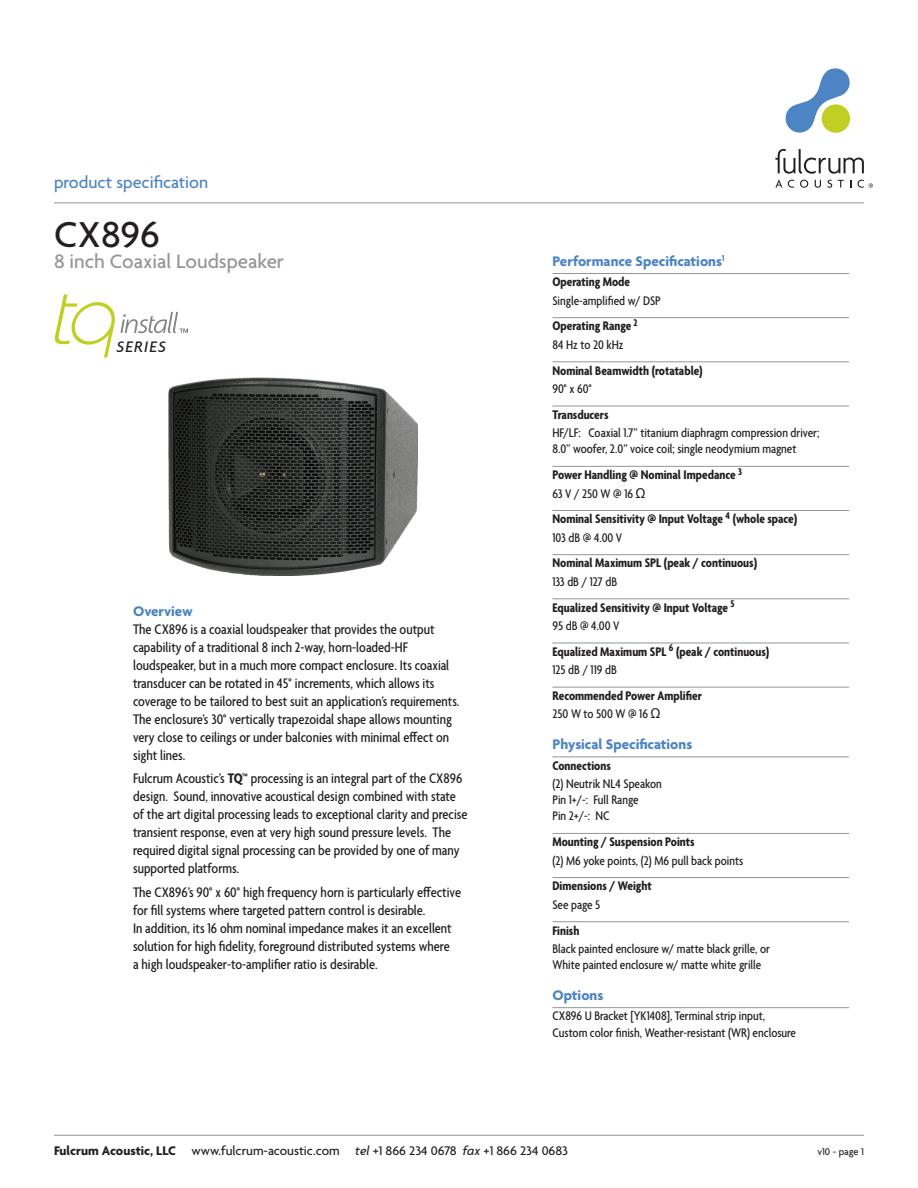
<style>
.page{position:relative;width:918px;height:1188px;background:#fff}
.page>*{position:absolute;margin:0;border:0;box-sizing:border-box;transform-origin:0 0}
.t1{font:500 39px "Agenda";color:#231f20}
.t2{font:500 21px "Agenda";color:#939598}
.t3{font:500 18px "Agenda";color:#4d84c4}
.t4{font:italic 500 16.5px "Agenda";letter-spacing:.08em;color:#231f20}
.body{font:500 condensed 15px/18px "Agenda";color:#231f20}
.blue_head{font:700 15px "Agenda";color:#4d84c4}
.data{font:500 condensed 13.5px/16.2px "Agenda";color:#231f20}
.data_head{font:700 condensed 13.5px "Agenda";color:#231f20}
.options_head{font:500 condensed 13.5px/16.2px "Agenda";color:#231f20}
.t5{font:500 13.5px "Agenda";color:#231f20}
.t6{font:500 10.5px "Agenda";color:#231f20}
.s1{font-weight:700}
.s2{font-family:"Arial";font-weight:400;font-stretch:normal}
.s3{font-style:italic}
</style>
<div class="page">
<hr style="left:54px;top:1135px;width:810px;height:1px;background:#939598">
<hr style="left:54px;top:202px;width:810px;height:1px;background:#939598">
<img style="left:169px;top:378px;width:248px;height:197px">
<hr style="left:552px;top:273px;width:297px;height:1px;background:#939598">
<hr style="left:552px;top:317px;width:297px;height:1px;background:#939598">
<hr style="left:552px;top:361px;width:297px;height:1px;background:#939598">
<hr style="left:552px;top:406px;width:297px;height:1px;background:#939598">
<hr style="left:552px;top:466px;width:297px;height:1px;background:#939598">
<hr style="left:552px;top:510px;width:297px;height:1px;background:#939598">
<hr style="left:552px;top:554px;width:297px;height:1px;background:#939598">
<hr style="left:552px;top:598px;width:297px;height:1px;background:#939598">
<hr style="left:552px;top:643px;width:297px;height:1px;background:#939598">
<hr style="left:552px;top:687px;width:297px;height:1px;background:#939598">
<hr style="left:552px;top:756px;width:297px;height:1px;background:#939598">
<hr style="left:552px;top:833px;width:297px;height:1px;background:#939598">
<hr style="left:552px;top:877px;width:297px;height:1px;background:#939598">
<hr style="left:552px;top:921px;width:297px;height:1px;background:#939598">
<hr style="left:552px;top:1007px;width:297px;height:1px;background:#939598">
<svg style="left:55px;top:295px;width:133px;height:62px"></svg>
<svg style="left:785px;top:68px;width:65px;height:65px"></svg>
<svg style="left:775px;top:149px;width:89px;height:25px"></svg>
<svg style="left:775px;top:180px;width:7px;height:8px"></svg>
<svg style="left:788px;top:180px;width:6px;height:8px"></svg>
<svg style="left:800px;top:180px;width:8px;height:8px"></svg>
<svg style="left:815px;top:180px;width:6px;height:8px"></svg>
<svg style="left:827px;top:180px;width:5px;height:8px"></svg>
<svg style="left:838px;top:180px;width:6px;height:8px"></svg>
<svg style="left:858px;top:180px;width:15px;height:8px"></svg>
<p class="t3" style="left:54px;top:172px;width:156px">product specification</p>
<p class="t1" style="left:54px;top:211px;width:107px">CX896</p>
<p class="t2" style="left:54px;top:249px;width:231px">8 inch Coaxial Loudspeaker</p>
<p class="t4" style="left:116px;top:336px;width:51px">SERIES</p>
<p class="blue_head" style="left:133px;top:602px;width:61px">Overview</p>
<p class="body" style="left:133px;top:621px;width:328px">The CX896 is a coaxial loudspeaker that provides the output capability of a traditional 8 inch 2-way, horn-loaded-HF loudspeaker, but in a much more compact enclosure. Its coaxial transducer can be rotated in 45° increments, which allows its coverage to be tailored to best suit an application’s requirements.<br>The enclosure’s 30° vertically trapezoidal shape allows mounting very close to ceilings or under balconies with minimal effect on sight lines.</p>
<p class="body" style="left:133px;top:770px;width:336px">Fulcrum Acoustic’s <span class="s1">TQ™</span> processing is an integral part of the CX896 design. Sound, innovative acoustical design combined with state of the art digital processing leads to exceptional clarity and precise transient response, even at very high sound pressure levels. The required digital signal processing can be provided by one of many supported platforms.</p>
<p class="body" style="left:133px;top:884px;width:330px">The CX896’s 90° x 60° high frequency horn is particularly effective for fill systems where targeted pattern control is desirable.<br>In addition, its 16 ohm nominal impedance makes it an excellent solution for high fidelity, foreground distributed systems where<br>a high loudspeaker-to-amplifier ratio is desirable.</p>
<p class="blue_head" style="left:552px;top:252px;width:174px">Performance Specifications<sup>1</sup></p>
<p class="data_head" style="left:552px;top:275px;width:79px">Operating Mode</p>
<p class="data" style="left:552px;top:293px;width:110px">Single-amplified w/ DSP</p>
<p class="data_head" style="left:552px;top:319px;width:87px">Operating Range <sup>2</sup></p>
<p class="data" style="left:552px;top:337px;width:73px">84 Hz to 20 kHz</p>
<p class="data_head" style="left:552px;top:363px;width:152px">Nominal Beamwidth (rotatable)</p>
<p class="data" style="left:552px;top:381px;width:41px">90° x 60°</p>
<p class="data_head" style="left:552px;top:407px;width:58px">Transducers</p>
<p class="data" style="left:552px;top:426px;width:268px">HF/LF: Coaxial 1.7” titanium diaphragm compression driver;<br>8.0” woofer, 2.0” voice coil; single neodymium magnet</p>
<p class="data_head" style="left:552px;top:468px;width:191px">Power Handling @ Nominal Impedance <sup>3</sup></p>
<p class="data" style="left:552px;top:486px;width:95px">63 V / 250 W @ 16 <span class="s2">Ω</span></p>
<p class="data_head" style="left:552px;top:512px;width:246px">Nominal Sensitivity @ Input Voltage <sup>4</sup> (whole space)</p>
<p class="data" style="left:552px;top:530px;width:71px">103 dB @ 4.00 V</p>
<p class="data_head" style="left:552px;top:556px;width:206px">Nominal Maximum SPL (peak / continuous)</p>
<p class="data" style="left:552px;top:574px;width:66px">133 dB / 127 dB</p>
<p class="data_head" style="left:552px;top:600px;width:184px">Equalized Sensitivity @ Input Voltage <sup>5</sup></p>
<p class="data" style="left:552px;top:618px;width:69px">95 dB @ 4.00 V</p>
<p class="data_head" style="left:552px;top:644px;width:218px">Equalized Maximum SPL <sup>6</sup> (peak / continuous)</p>
<p class="data" style="left:552px;top:663px;width:66px">125 dB / 119 dB</p>
<p class="data_head" style="left:552px;top:688px;width:151px">Recommended Power Amplifier</p>
<p class="data" style="left:552px;top:707px;width:110px">250 W to 500 W @ 16 <span class="s2">Ω</span></p>
<p class="blue_head" style="left:552px;top:735px;width:141px">Physical Specifications</p>
<p class="data_head" style="left:552px;top:758px;width:60px">Connections</p>
<p class="data" style="left:552px;top:776px;width:111px">(2) Neutrik NL4 Speakon<br>Pin 1+/-: Full Range<br>Pin 2+/-: NC</p>
<p class="data_head" style="left:552px;top:835px;width:144px">Mounting / Suspension Points</p>
<p class="data" style="left:552px;top:853px;width:192px">(2) M6 yoke points, (2) M6 pull back points</p>
<p class="data_head" style="left:552px;top:879px;width:101px">Dimensions / Weight</p>
<p class="data" style="left:552px;top:897px;width:49px">See page 5</p>
<p class="data_head" style="left:552px;top:923px;width:28px">Finish</p>
<p class="data" style="left:552px;top:941px;width:219px">Black painted enclosure w/ matte black grille, or<br>White painted enclosure w/ matte white grille</p>
<p class="blue_head" style="left:552px;top:986px;width:52px">Options</p>
<p class="options_head" style="left:552px;top:1009px;width:245px">CX896 U Bracket [YK1408], Terminal strip input,<br>Custom color finish, Weather-resistant (WR) enclosure</p>
<p class="t5" style="left:54px;top:1142px;width:515px"><span class="s1">Fulcrum Acoustic, LLC</span> www.fulcrum-acoustic.com <span class="s3">tel</span> +1 866 234 0678 <span class="s3">fax</span> +1 866 234 0683</p>
<p class="t6" style="left:817px;top:1145px;width:48px">v10 - page 1</p>
</div>
